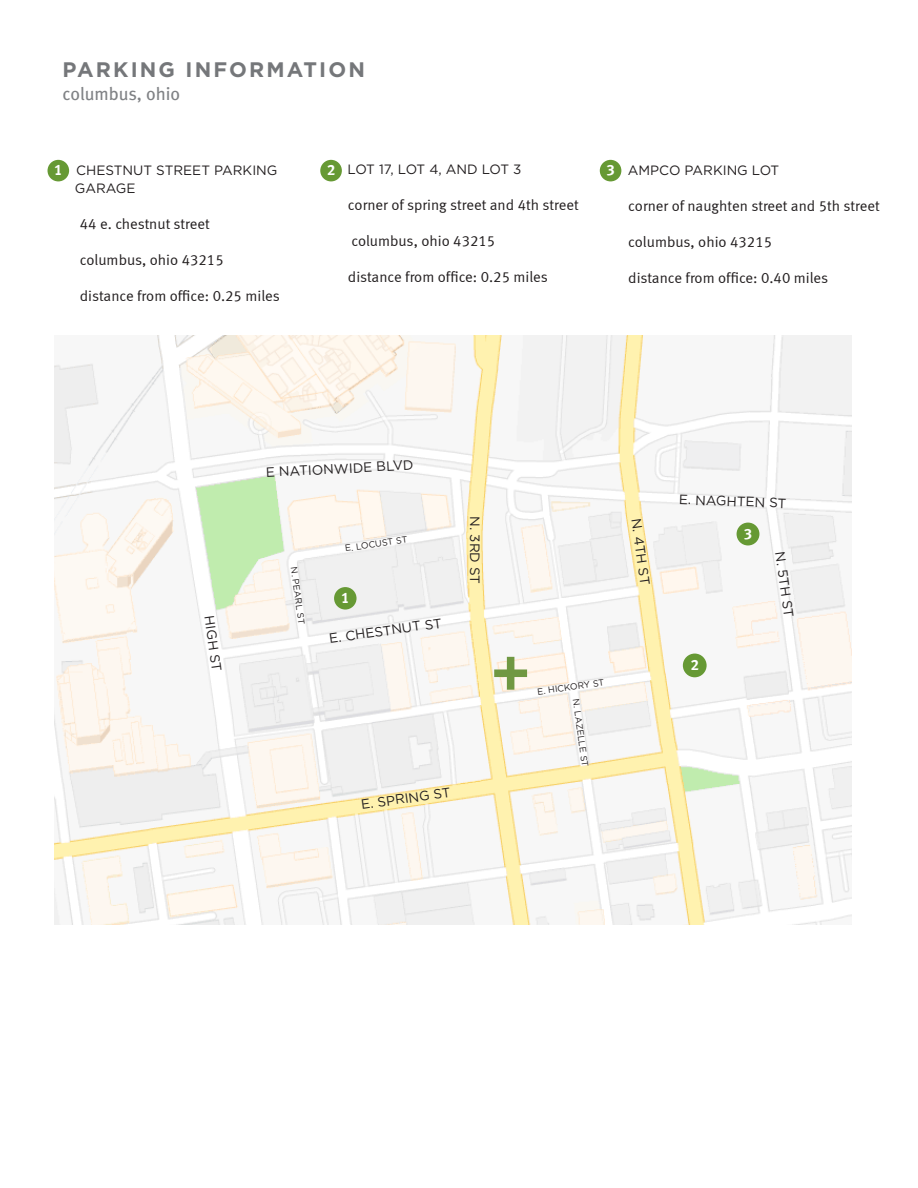
<style>
.page{position:relative;width:918px;height:1188px;background:#fff}
.page>*{position:absolute;margin:0;border:0;box-sizing:border-box;transform-origin:0 0}
.t1{font:60px "Meta Bold LF";color:#709842}
.t2{font:700 21px "Gotham";letter-spacing:.1em;color:#75777a}
.t3{font:18px "Meta Book CE";color:#808285}
.t4{font:15px "Meta Normal LF";color:#231f20}
.t5{font:15px "Meta Bold LF";color:#fff}
.t6{font:13.5px "Gotham";color:#231f20}
.t7{font:13.5px "Gotham";letter-spacing:-.04em;color:#231f20}
.t8{font:9px "Gotham";color:#231f20}
</style>
<div class="page">
<img style="left:54px;top:336px;width:797px;height:589px">
<div style="left:48px;top:160px;width:21px;height:21px;background:#669934;border-radius:50%"></div>
<div style="left:320px;top:160px;width:22px;height:21px;background:#669934;border-radius:50%"></div>
<div style="left:600px;top:160px;width:21px;height:21px;background:#669934;border-radius:50%"></div>
<div style="left:334px;top:587px;width:23px;height:23px;background:#669934;border-radius:50%"></div>
<div style="left:683px;top:654px;width:24px;height:23px;background:#669934;border-radius:50%"></div>
<div style="left:737px;top:523px;width:22px;height:22px;background:#669934;border-radius:50%"></div>
<p class="t2" style="left:63px;top:55px;width:304px">PARKING INFORMATION</p>
<p class="t3" style="left:63px;top:83px;width:119px">columbus, ohio</p>
<p class="t7" style="left:348px;top:160px;width:175px">LOT 17, LOT 4, AND LOT 3</p>
<p class="t4" style="left:348px;top:196px;width:232px">corner of spring street and 4th street</p>
<p class="t4" style="left:351px;top:232px;width:145px">columbus, ohio 43215</p>
<p class="t4" style="left:348px;top:268px;width:201px">distance from office: 0.25 miles</p>
<p class="t6" style="left:76px;top:161px;width:203px">CHESTNUT STREET PARKING</p>
<p class="t6" style="left:75px;top:179px;width:62px">GARAGE</p>
<p class="t4" style="left:80px;top:215px;width:132px">44 e. chestnut street</p>
<p class="t4" style="left:80px;top:251px;width:145px">columbus, ohio 43215</p>
<p class="t4" style="left:80px;top:287px;width:201px">distance from office: 0.25 miles</p>
<p class="t5" style="left:54px;top:161px;width:10px">1</p>
<p class="t5" style="left:327px;top:161px;width:10px">2</p>
<p class="t5" style="left:607px;top:161px;width:10px">3</p>
<p class="t6" style="left:628px;top:162px;width:153px">AMPCO PARKING LOT</p>
<p class="t4" style="left:628px;top:197px;width:253px">corner of naughten street and 5th street</p>
<p class="t4" style="left:628px;top:233px;width:145px">columbus, ohio 43215</p>
<p class="t4" style="left:628px;top:269px;width:201px">distance from office: 0.40 miles</p>
<p class="t6" style="left:266px;top:464px;width:149px;rotate:-3deg">E NATIONWIDE BLVD</p>
<p class="t6" style="left:679px;top:491px;width:109px;rotate:2deg">E. NAGHTEN ST</p>
<p class="t6" style="left:218px;top:614px;width:58px;rotate:82deg">HIGH ST</p>
<p class="t8" style="left:300px;top:566px;width:59px;rotate:82deg">N. PEARL ST</p>
<p class="t8" style="left:344px;top:543px;width:64px;rotate:-8deg">E. LOCUST ST</p>
<p class="t5" style="left:341px;top:589px;width:10px">1</p>
<p class="t6" style="left:328px;top:630px;width:115px;rotate:-8deg">E. CHESTNUT ST</p>
<p class="t6" style="left:360px;top:796px;width:92px;rotate:-8deg">E. SPRING ST</p>
<p class="t6" style="left:484px;top:516px;width:69px;rotate:90deg">N. 3RD ST</p>
<p class="t6" style="left:645px;top:517px;width:69px;rotate:82deg">N. 4TH ST</p>
<p class="t1" style="left:492px;top:635px;width:39px">+</p>
<p class="t8" style="left:537px;top:686px;width:69px;rotate:-8deg">E. HICKORY ST</p>
<p class="t8" style="left:582px;top:698px;width:70px;rotate:82deg">N. LAZELLE ST</p>
<p class="t5" style="left:691px;top:656px;width:10px">2</p>
<p class="t5" style="left:744px;top:525px;width:10px">3</p>
<p class="t6" style="left:789px;top:550px;width:68px;rotate:82deg">N. 5TH ST</p>
</div>
